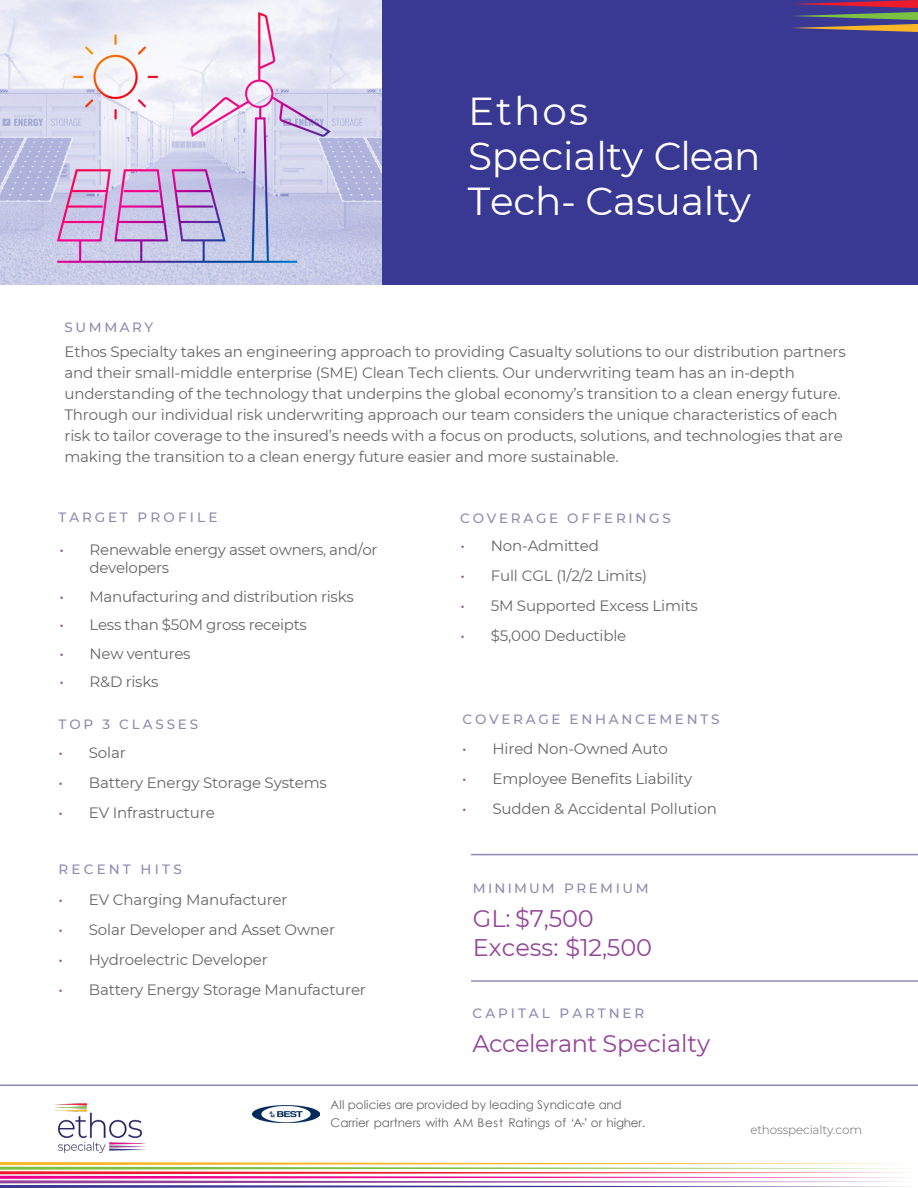
<style>
.page{position:relative;width:918px;height:1188px;background:#fff}
.page>*{position:absolute;margin:0;border:0;box-sizing:border-box;transform-origin:0 0}
.t1{font:39px/45px "Montserrat";letter-spacing:-.005em;color:#fff}
.t2{font:24px "Montserrat";letter-spacing:-.01em;color:#934599}
.t3{font:15px/21px "Montserrat";letter-spacing:-.01em;color:#666}
.t4{font:500 13.5px "Montserrat";letter-spacing:.205em;color:#8e8ab0}
.t5{font:500 13.5px "Montserrat";letter-spacing:.18em;color:#8e8ab0}
.t6{font:500 13.5px "Montserrat";letter-spacing:.225em;color:#8e8ab0}
.t7{font:500 13.5px "Montserrat";letter-spacing:.235em;color:#8e8ab0}
.t8{font:12px/18px "Century Gothic";color:#666}
.t9{font:300 12px "Montserrat";letter-spacing:-.01em;color:#666}
.s1{color:#934599}
</style>
<div class="page">
<hr style="left:0;top:1085px;width:918px;height:1px;background:#8e8bb1">
<img style="left:54px;top:1104px;width:92px;height:49px">
<svg style="left:0;top:1162px;width:906px;height:26px"></svg>
<img style="left:252px;top:1105px;width:68px;height:18px">
<hr style="left:471px;top:854px;width:447px;height:1px;background:#8e8bb1">
<hr style="left:471px;top:980px;width:447px;height:2px;background:#8e8bb1">
<div style="left:365px;top:0;width:553px;height:284px;background:#393994"></div>
<svg style="left:792px;top:0;width:126px;height:32px"></svg>
<img style="left:0;top:0;width:381px;height:284px">
<h1 class="t1" style="left:468px;top:87px;width:294px">Ethos<br>Specialty Clean<br>Tech- Casualty</h1>
<p class="t4" style="left:65px;top:318px;width:90px">SUMMARY</p>
<p class="t3" style="left:65px;top:341px;width:783px">Ethos Specialty takes an engineering approach to providing Casualty solutions to our distribution partners and their small-middle enterprise (SME) Clean Tech clients. Our underwriting team has an in-depth understanding of the technology that underpins the global economy’s transition to a clean energy future.<br>Through our individual risk underwriting approach our team considers the unique characteristics of each risk to tailor coverage to the insured’s needs with a focus on products, solutions, and technologies that are making the transition to a clean energy future easier and more sustainable.</p>
<p class="t6" style="left:59px;top:508px;width:160px">TARGET PROFILE</p>
<p class="t3" style="left:90px;top:540px;width:290px;line-height:18px;text-indent:-30px"><span class="s1">•</span> Renewable energy asset owners, and/or developers</p>
<p class="t3" style="left:59px;top:585px;width:296px"><span class="s1">•</span> Manufacturing and distribution risks</p>
<p class="t3" style="left:59px;top:614px;width:249px"><span class="s1">•</span> Less than $50M gross receipts</p>
<p class="t3" style="left:59px;top:642px;width:133px"><span class="s1">•</span> New ventures</p>
<p class="t3" style="left:59px;top:671px;width:101px"><span class="s1">•</span> R&amp;D risks</p>
<p class="t4" style="left:59px;top:715px;width:141px">TOP 3 CLASSES</p>
<p class="t3" style="left:59px;top:742px;width:69px"><span class="s1">•</span> Solar</p>
<p class="t3" style="left:59px;top:772px;width:270px"><span class="s1">•</span> Battery Energy Storage Systems</p>
<p class="t3" style="left:59px;top:802px;width:158px"><span class="s1">•</span> EV Infrastructure</p>
<p class="t7" style="left:59px;top:860px;width:125px">RECENT HITS</p>
<p class="t3" style="left:59px;top:889px;width:230px"><span class="s1">•</span> EV Charging Manufacturer</p>
<p class="t3" style="left:59px;top:919px;width:278px"><span class="s1">•</span> Solar Developer and Asset Owner</p>
<p class="t3" style="left:59px;top:949px;width:211px"><span class="s1">•</span> Hydroelectric Developer</p>
<p class="t3" style="left:59px;top:979px;width:309px"><span class="s1">•</span> Battery Energy Storage Manufacturer</p>
<p class="t4" style="left:460px;top:509px;width:212px">COVERAGE OFFERINGS</p>
<p class="t3" style="left:461px;top:534px;width:140px"><span class="s1">•</span> Non-Admitted</p>
<p class="t3" style="left:461px;top:564px;width:188px"><span class="s1">•</span> Full CGL (1/2/2 Limits)</p>
<p class="t3" style="left:461px;top:594px;width:239px"><span class="s1">•</span> 5M Supported Excess Limits</p>
<p class="t3" style="left:461px;top:624px;width:167px"><span class="s1">•</span> $5,000 Deductible</p>
<p class="t4" style="left:463px;top:709px;width:259px">COVERAGE ENHANCEMENTS</p>
<p class="t3" style="left:462px;top:738px;width:207px"><span class="s1">•</span> Hired Non-Owned Auto</p>
<p class="t3" style="left:462px;top:768px;width:231px"><span class="s1">•</span> Employee Benefits Liability</p>
<p class="t3" style="left:462px;top:798px;width:256px"><span class="s1">•</span> Sudden &amp; Accidental Pollution</p>
<p class="t5" style="left:473px;top:879px;width:177px">MINIMUM PREMIUM</p>
<p class="t2" style="left:473px;top:902px;width:122px">GL: $7,500</p>
<p class="t2" style="left:473px;top:931px;width:181px">Excess: $12,500</p>
<p class="t4" style="left:473px;top:1004px;width:173px">CAPITAL PARTNER</p>
<p class="t2" style="left:473px;top:1027px;width:239px">Accelerant Specialty</p>
<p class="t8" style="left:331px;top:1095px;width:316px">All policies are provided by leading Syndicate and<br>Carrier partners with AM Best Ratings of ‘A-’ or higher.</p>
<p class="t9" style="left:750px;top:1121px;width:113px">ethosspecialty.com</p>
</div>
